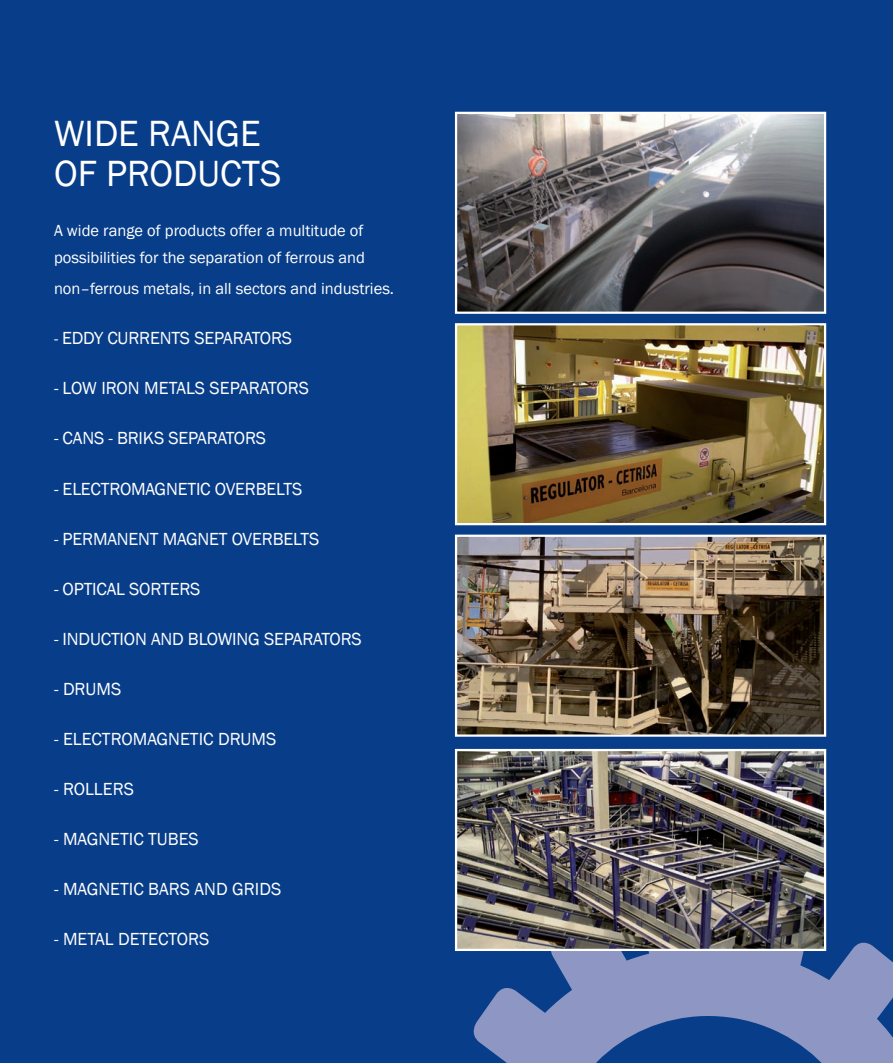
<style>
.page{position:relative;width:893px;height:1063px;background:#083e89}
.page>*{position:absolute;margin:0;border:0;box-sizing:border-box;transform-origin:0 0}
.t1{font:37.5px "Franklin Gothic";color:#fff}
.t2{font:18px "Franklin Gothic";letter-spacing:-.01em;color:#fff}
.t3{font:16.5px/27px "Franklin Gothic";color:#fff}
.s1{font-size:16.5px}
</style>
<div class="page">
<img style="left:458px;top:115px;width:365px;height:196px">
<div style="left:455px;top:112px;width:371px;height:202px;border:2px solid #fff"></div>
<img style="left:458px;top:326px;width:365px;height:196px">
<div style="left:455px;top:323px;width:371px;height:202px;border:2px solid #fff"></div>
<img style="left:458px;top:538px;width:365px;height:196px">
<div style="left:455px;top:535px;width:371px;height:202px;border:2px solid #fff"></div>
<svg style="left:473px;top:893px;width:420px;height:170px"></svg>
<img style="left:458px;top:752px;width:365px;height:196px">
<div style="left:455px;top:749px;width:371px;height:202px;border:2px solid #fff"></div>
<p class="t1" style="left:54px;top:110px;width:208px">WIDE RANGE</p>
<p class="t1" style="left:54px;top:150px;width:229px">OF PRODUCTS</p>
<p class="t3" style="left:54px;top:217px;width:313px">A wide range of products offer a multitude of possibilities for the separation of ferrous and</p>
<p class="t3" style="left:54px;top:276px;width:342px">non–ferrous metals, in all sectors and industries.</p>
<p class="t2" style="left:54px;top:327px;width:240px"><span class="s1">-</span> EDDY CURRENTS SEPARATORS</p>
<p class="t2" style="left:54px;top:377px;width:257px">- LOW IRON METALS SEPARATORS</p>
<p class="t2" style="left:54px;top:427px;width:214px">- CANS - BRIKS SEPARATORS</p>
<p class="t2" style="left:54px;top:477px;width:250px">- ELECTROMAGNETIC OVERBELTS</p>
<p class="t2" style="left:54px;top:527px;width:267px">- PERMANENT MAGNET OVERBELTS</p>
<p class="t2" style="left:54px;top:578px;width:148px">- OPTICAL SORTERS</p>
<p class="t2" style="left:54px;top:628px;width:309px">- INDUCTION AND BLOWING SEPARATORS</p>
<p class="t2" style="left:54px;top:678px;width:69px">- DRUMS</p>
<p class="t2" style="left:54px;top:728px;width:224px">- ELECTROMAGNETIC DRUMS</p>
<p class="t2" style="left:54px;top:778px;width:81px">- ROLLERS</p>
<p class="t2" style="left:54px;top:828px;width:146px">- MAGNETIC TUBES</p>
<p class="t2" style="left:54px;top:878px;width:229px">- MAGNETIC BARS AND GRIDS</p>
<p class="t2" style="left:54px;top:928px;width:157px">- METAL DETECTORS</p>
</div>
